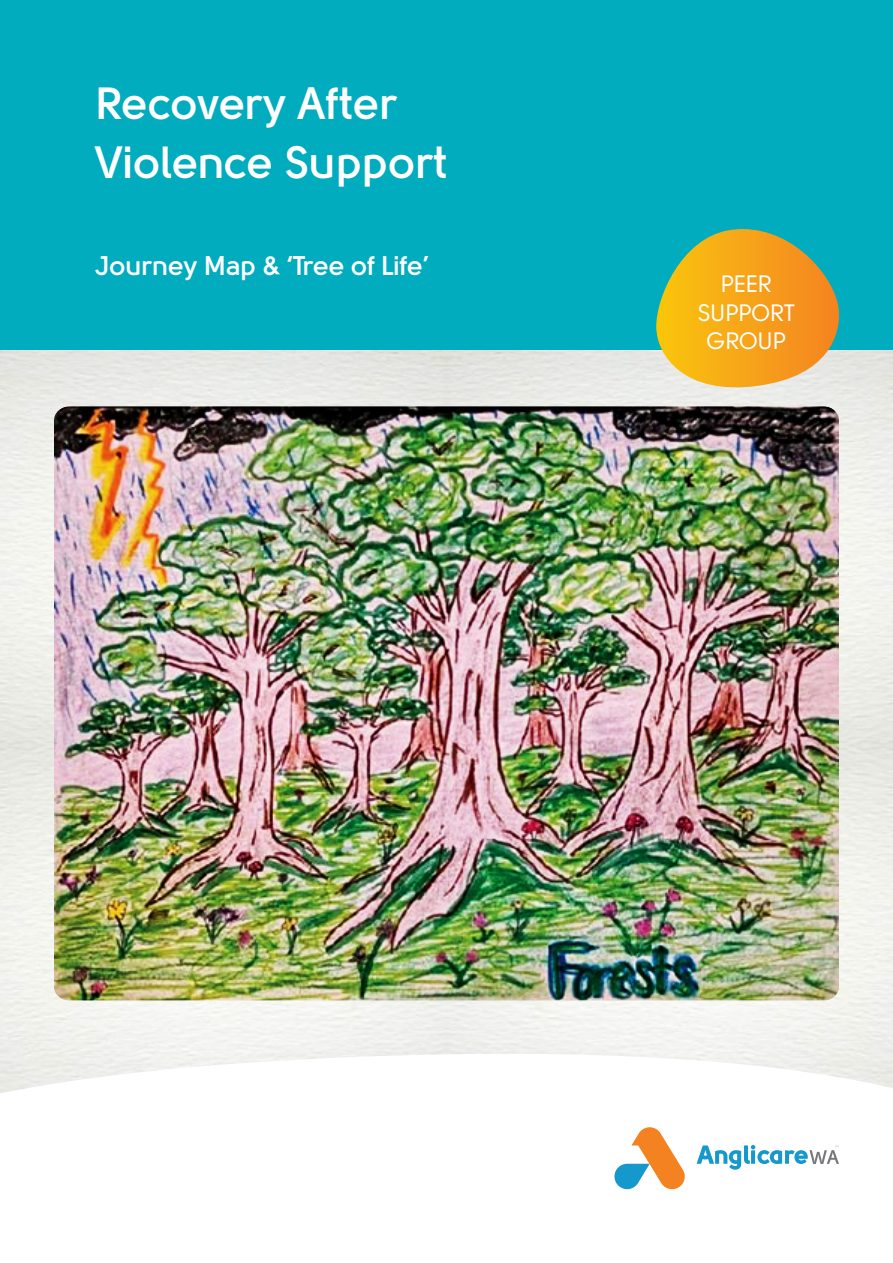
<style>
.page{position:relative;width:893px;height:1263px;background:#fff}
.page>*{position:absolute;margin:0;border:0;box-sizing:border-box;transform-origin:0 0}
.t1{font:700 45px/58.9px "Solomon";color:#fff}
.t2{font:700 27px "Solomon";letter-spacing:-.01em;color:#fff}
.t3{font:23.7px/28.3px "Solomon";letter-spacing:-.02em;color:#fff;text-align:center}
</style>
<div class="page">
<div style="left:0;top:349px;width:893px;height:759px;background:linear-gradient(to right,#ecede9,#f0f1ed)"></div>
<div style="left:0;top:0;width:893px;height:349px;background:#00acbd"></div>
<svg style="left:656px;top:229px;width:185px;height:167px;background:#d1ae4a"></svg>
<svg style="left:0;top:1046px;width:893px;height:144px"></svg>
<svg style="left:614px;top:1127px;width:71px;height:62px"></svg>
<svg style="left:697px;top:1145px;width:142px;height:25px"></svg>
<img style="left:54px;top:406px;width:785px;height:594px">
<p class="t1" style="left:95px;top:74px;width:354px">Recovery After<br>Violence Support</p>
<p class="t2" style="left:95px;top:249px;width:335px">Journey Map &amp; ‘Tree of Life’</p>
<p class="t3" style="left:698px;top:270px;width:98px">PEER<br>SUPPORT<br>GROUP</p>
</div>
